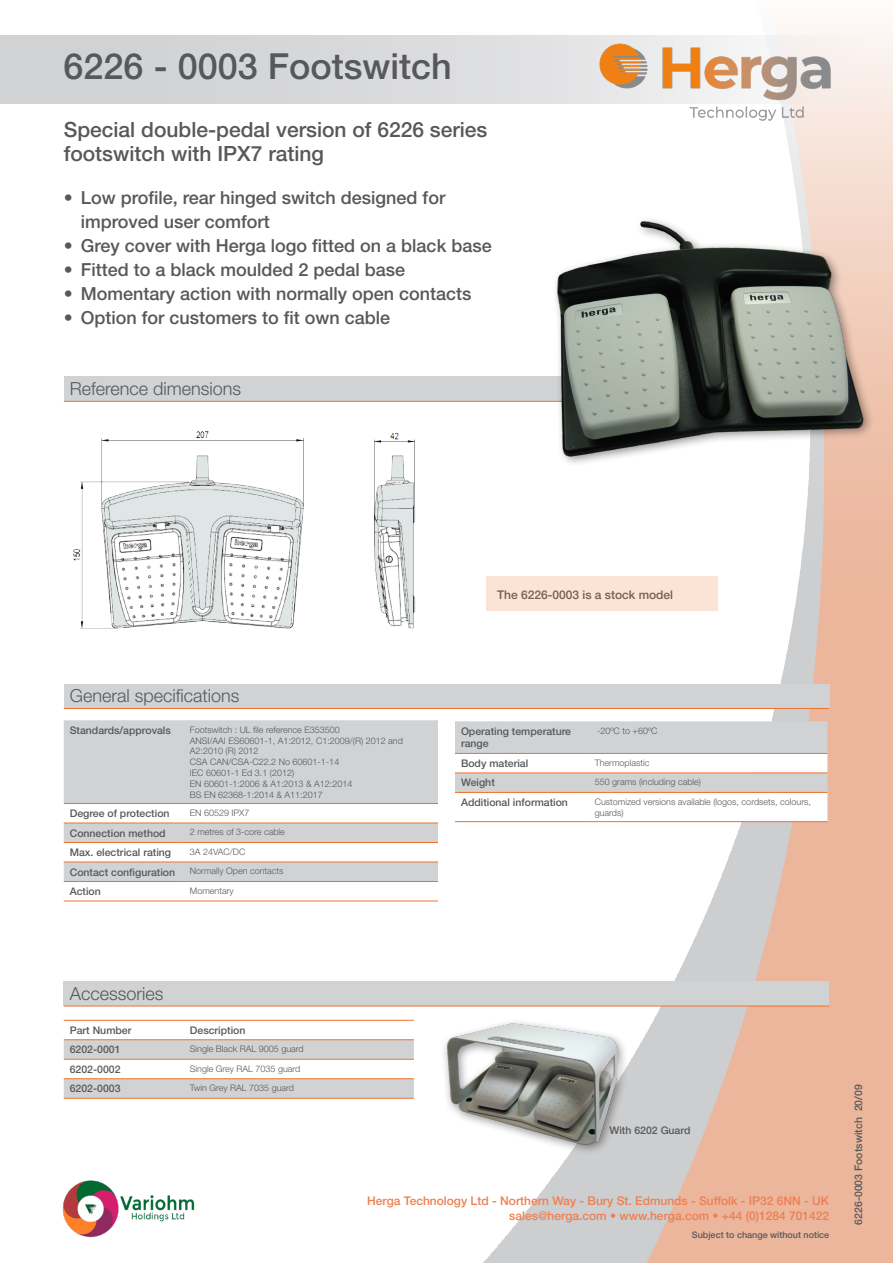
<style>
.page{position:relative;width:893px;height:1263px;background:#fff}
.page>*{position:absolute;margin:0;border:0;box-sizing:border-box;transform-origin:0 0}
.Herga_Main_Title{font:500 36px "Helvetica Neue LT Pro";color:#57585a}
.Herga_Body_text_Bull{font:500 21px/24px "Helvetica Neue LT Pro";color:#57585a}
.t1{font:500 18px/24px "Helvetica Neue LT Pro";color:#57585a}
.Herga_LargeTable_Tit{font:300 18px "Helvetica Neue LT Pro";color:#57585a}
.t2{font:500 12px/14.4px "Helvetica Neue LT Pro";color:#f07e50;text-align:right}
.Herga_Filename_Text{font:500 12px "Helvetica Neue LT Pro";color:#57585a}
.Herga_Table_Text_Lef{font:500 10.5px/12.6px "Helvetica Neue LT Pro";color:#57585a}
.Herga_Filename_Text-2{font:500 10.5px "Helvetica Neue LT Pro";color:#57585a}
.Herga_Table_Text{font:300 9px/10.8px "Helvetica Neue LT Pro";color:#57585a}
.t3{font:500 9px "Helvetica Neue LT Pro";color:#57585a}
</style>
<div class="page">
<img style="left:479px;top:27px;width:414px;height:1236px">
<div style="left:0;top:35px;width:893px;height:68px;background:#d6d7d8"></div>
<img style="left:562px;top:27px;width:306px;height:170px">
<img style="left:62px;top:1180px;width:133px;height:58px">
<div style="left:64px;top:376px;width:765px;height:25px;background:#d1d2d4"></div>
<hr style="left:64px;top:401px;width:765px;height:1px;background:#ed722e">
<img style="left:526px;top:206px;width:346px;height:273px">
<img style="left:73px;top:432px;width:343px;height:197px">
<div style="left:64px;top:720px;width:374px;height:83px;background:#d1d2d4"></div>
<svg style="left:64px;top:822px;width:374px;height:79px"></svg>
<hr style="left:64px;top:803px;width:120px;height:1px;background:#ed722e">
<hr style="left:184px;top:803px;width:254px;height:1px;background:#ed722e">
<hr style="left:64px;top:823px;width:120px;height:1px;background:#ed722e">
<hr style="left:184px;top:823px;width:254px;height:1px;background:#ed722e">
<hr style="left:64px;top:842px;width:120px;height:1px;background:#ed722e">
<hr style="left:184px;top:842px;width:254px;height:1px;background:#ed722e">
<hr style="left:64px;top:862px;width:120px;height:1px;background:#ed722e">
<hr style="left:184px;top:862px;width:254px;height:1px;background:#ed722e">
<hr style="left:64px;top:881px;width:120px;height:1px;background:#ed722e">
<hr style="left:184px;top:881px;width:254px;height:1px;background:#ed722e">
<hr style="left:64px;top:901px;width:120px;height:1px;background:#ed722e">
<hr style="left:184px;top:901px;width:254px;height:1px;background:#ed722e">
<svg style="left:455px;top:721px;width:372px;height:100px"></svg>
<hr style="left:455px;top:753px;width:134px;height:1px;background:#ed722e">
<hr style="left:589px;top:753px;width:238px;height:1px;background:#ed722e">
<hr style="left:455px;top:772px;width:134px;height:1px;background:#ed722e">
<hr style="left:589px;top:772px;width:238px;height:1px;background:#ed722e">
<hr style="left:455px;top:792px;width:134px;height:1px;background:#ed722e">
<hr style="left:589px;top:792px;width:238px;height:1px;background:#ed722e">
<hr style="left:455px;top:821px;width:134px;height:1px;background:#ed722e">
<hr style="left:589px;top:821px;width:238px;height:1px;background:#ed722e">
<div style="left:486px;top:576px;width:232px;height:34px;background:#fbe3d6"></div>
<svg style="left:64px;top:1019px;width:350px;height:79px"></svg>
<hr style="left:64px;top:1020px;width:120px;height:1px;background:#ed722e">
<hr style="left:184px;top:1020px;width:230px;height:1px;background:#ed722e">
<hr style="left:64px;top:1039px;width:120px;height:1px;background:#ed722e">
<hr style="left:184px;top:1039px;width:230px;height:1px;background:#ed722e">
<hr style="left:64px;top:1059px;width:120px;height:1px;background:#ed722e">
<hr style="left:184px;top:1059px;width:230px;height:1px;background:#ed722e">
<hr style="left:64px;top:1078px;width:120px;height:1px;background:#ed722e">
<hr style="left:184px;top:1078px;width:230px;height:1px;background:#ed722e">
<hr style="left:64px;top:1098px;width:120px;height:1px;background:#ed722e">
<hr style="left:184px;top:1098px;width:230px;height:1px;background:#ed722e">
<div style="left:441px;top:1018px;width:187px;height:138px;background:#231f20;opacity:.5"></div>
<img style="left:442px;top:1022px;width:180px;height:124px">
<div style="left:64px;top:684px;width:765px;height:24px;background:#d1d2d4"></div>
<hr style="left:64px;top:708px;width:765px;height:1px;background:#ed722e">
<div style="left:64px;top:981px;width:765px;height:25px;background:#d1d2d4"></div>
<hr style="left:64px;top:1006px;width:765px;height:1px;background:#ed722e">
<p class="Herga_Main_Title" style="left:64px;top:45px;width:390px">6226 - 0003 Footswitch</p>
<p class="Herga_Body_text_Bull" style="left:64px;top:117px;width:425px">Special double-pedal version of 6226 series footswitch with IPX7 rating</p>
<p class="t1" style="left:81px;top:185px;width:366px;text-indent:-17px">• Low profile, rear hinged switch designed for improved user comfort</p>
<p class="t1" style="left:64px;top:233px;width:429px">• Grey cover with Herga logo fitted on a black base</p>
<p class="t1" style="left:64px;top:257px;width:343px">• Fitted to a black moulded 2 pedal base</p>
<p class="t1" style="left:64px;top:281px;width:409px">• Momentary action with normally open contacts</p>
<p class="t1" style="left:64px;top:305px;width:328px">• Option for customers to fit own cable</p>
<p class="Herga_LargeTable_Tit" style="left:70px;top:378px;width:173px">Reference dimensions</p>
<p class="Herga_LargeTable_Tit" style="left:70px;top:685px;width:171px">General specifications</p>
<p class="Herga_Table_Text_Lef" style="left:70px;top:724px;width:103px">Standards/approvals</p>
<p class="Herga_Table_Text" style="left:190px;top:724px;width:151px">Footswitch : UL file reference E353500</p>
<p class="Herga_Table_Text" style="left:190px;top:735px;width:214px">ANSI/AAI ES60601-1, A1:2012, C1:2009/(R) 2012 and<br>A2:2010 (R) 2012</p>
<p class="Herga_Table_Text" style="left:190px;top:756px;width:151px">CSA CAN/CSA-C22.2 No 60601-1-14</p>
<p class="Herga_Table_Text" style="left:190px;top:767px;width:106px">IEC 60601-1 Ed 3.1 (2012)</p>
<p class="Herga_Table_Text" style="left:190px;top:778px;width:164px">EN 60601-1:2006 &amp; A1:2013 &amp; A12:2014</p>
<p class="Herga_Table_Text" style="left:190px;top:789px;width:134px">BS EN 62368-1:2014 &amp; A11:2017</p>
<p class="Herga_Table_Text_Lef" style="left:70px;top:807px;width:101px">Degree of protection</p>
<p class="Herga_Table_Text" style="left:190px;top:807px;width:61px">EN 60529 IPX7</p>
<p class="Herga_Table_Text_Lef" style="left:70px;top:826px;width:97px">Connection method</p>
<p class="Herga_Table_Text" style="left:190px;top:827px;width:97px">2 metres of 3-core cable</p>
<p class="Herga_Table_Text_Lef" style="left:70px;top:846px;width:103px">Max. electrical rating</p>
<p class="Herga_Table_Text" style="left:190px;top:846px;width:57px">3A 24VAC/DC</p>
<p class="Herga_Table_Text_Lef" style="left:70px;top:865px;width:107px">Contact configuration</p>
<p class="Herga_Table_Text" style="left:190px;top:866px;width:95px">Normally Open contacts</p>
<p class="Herga_Table_Text_Lef" style="left:70px;top:885px;width:33px">Action</p>
<p class="Herga_Table_Text" style="left:190px;top:885px;width:45px">Momentary</p>
<p class="Herga_Filename_Text" style="left:497px;top:588px;width:178px">The 6226-0003 is a stock model</p>
<p class="Herga_Table_Text_Lef" style="left:461px;top:725px;width:112px">Operating temperature range</p>
<p class="Herga_Table_Text" style="left:597px;top:725px;width:62px">-20ºC to +60ºC</p>
<p class="Herga_Table_Text_Lef" style="left:461px;top:757px;width:69px">Body material</p>
<p class="Herga_Table_Text" style="left:595px;top:757px;width:56px">Thermoplastic</p>
<p class="Herga_Table_Text_Lef" style="left:461px;top:776px;width:35px">Weight</p>
<p class="Herga_Table_Text" style="left:595px;top:776px;width:108px">550 grams (including cable)</p>
<p class="Herga_Table_Text_Lef" style="left:461px;top:796px;width:108px">Additional information</p>
<p class="Herga_Table_Text" style="left:595px;top:796px;width:218px">Customized versions available (logos, cordsets, colours, guards)</p>
<p class="Herga_LargeTable_Tit" style="left:70px;top:983px;width:95px">Accessories</p>
<p class="Herga_Table_Text_Lef" style="left:70px;top:1023px;width:63px">Part Number</p>
<p class="Herga_Table_Text_Lef" style="left:190px;top:1023px;width:57px">Description</p>
<p class="Herga_Table_Text_Lef" style="left:70px;top:1043px;width:52px">6202-0001</p>
<p class="Herga_Table_Text" style="left:190px;top:1043px;width:115px">Single Black RAL 9005 guard</p>
<p class="Herga_Table_Text_Lef" style="left:70px;top:1062px;width:52px">6202-0002</p>
<p class="Herga_Table_Text" style="left:190px;top:1063px;width:112px">Single Grey RAL 7035 guard</p>
<p class="Herga_Table_Text_Lef" style="left:70px;top:1082px;width:52px">6202-0003</p>
<p class="Herga_Table_Text" style="left:190px;top:1082px;width:106px">Twin Grey RAL 7035 guard</p>
<p class="Herga_Filename_Text-2" style="left:609px;top:1124px;width:82px">With 6202 Guard</p>
<h3 class="t2" style="left:367px;top:1193px;width:463px">Herga Technology Ltd - Northern Way - Bury St. Edmunds - Suffolk - IP32 6NN - UK sales@herga.com • www.herga.com • +44 (0)1284 701422</h3>
<p class="t3" style="left:692px;top:1230px;width:139px">Subject to change without notice</p>
<p class="Herga_Filename_Text-2" style="left:852px;top:1225px;width:142px;rotate:-90deg">6226-0003 Footswitch 20/09</p>
</div>
